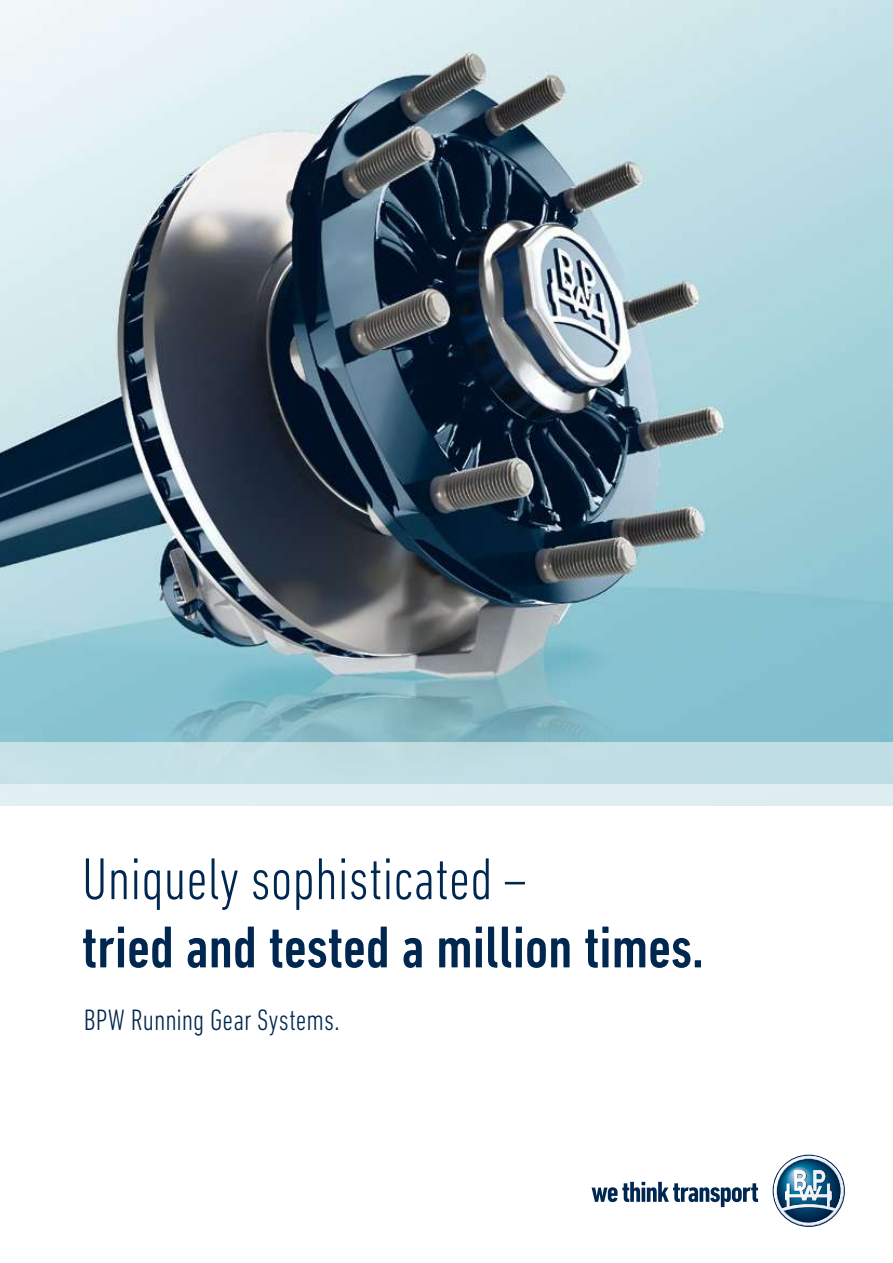
<style>
.page{position:relative;width:893px;height:1263px;background:#fff}
.page>*{position:absolute;margin:0;border:0;box-sizing:border-box;transform-origin:0 0}
.t1{font:500 condensed 60px "DIN Next LT Pro";color:#002750}
.t2{font:300 condensed 60px "DIN Next LT Pro";color:#002750}
.t3{font:300 condensed 30px "DIN Next LT Pro";color:#002750}
</style>
<div class="page">
<img style="left:0;top:0;width:893px;height:742px">
<div style="left:0;top:742px;width:893px;height:63px;background:#c1dee6"></div>
<div style="left:0;top:784px;width:893px;height:21px;background:#e0eff2"></div>
<svg style="left:773px;top:1155px;width:72px;height:72px"></svg>
<svg style="left:592px;top:1182px;width:166px;height:25px"></svg>
<p class="t2" style="left:82px;top:845px;width:446px">Uniquely sophisticated –</p>
<p class="t1" style="left:82px;top:913px;width:623px">tried and tested a million times.</p>
<p class="t3" style="left:84px;top:1003px;width:257px">BPW Running Gear Systems.</p>
</div>
